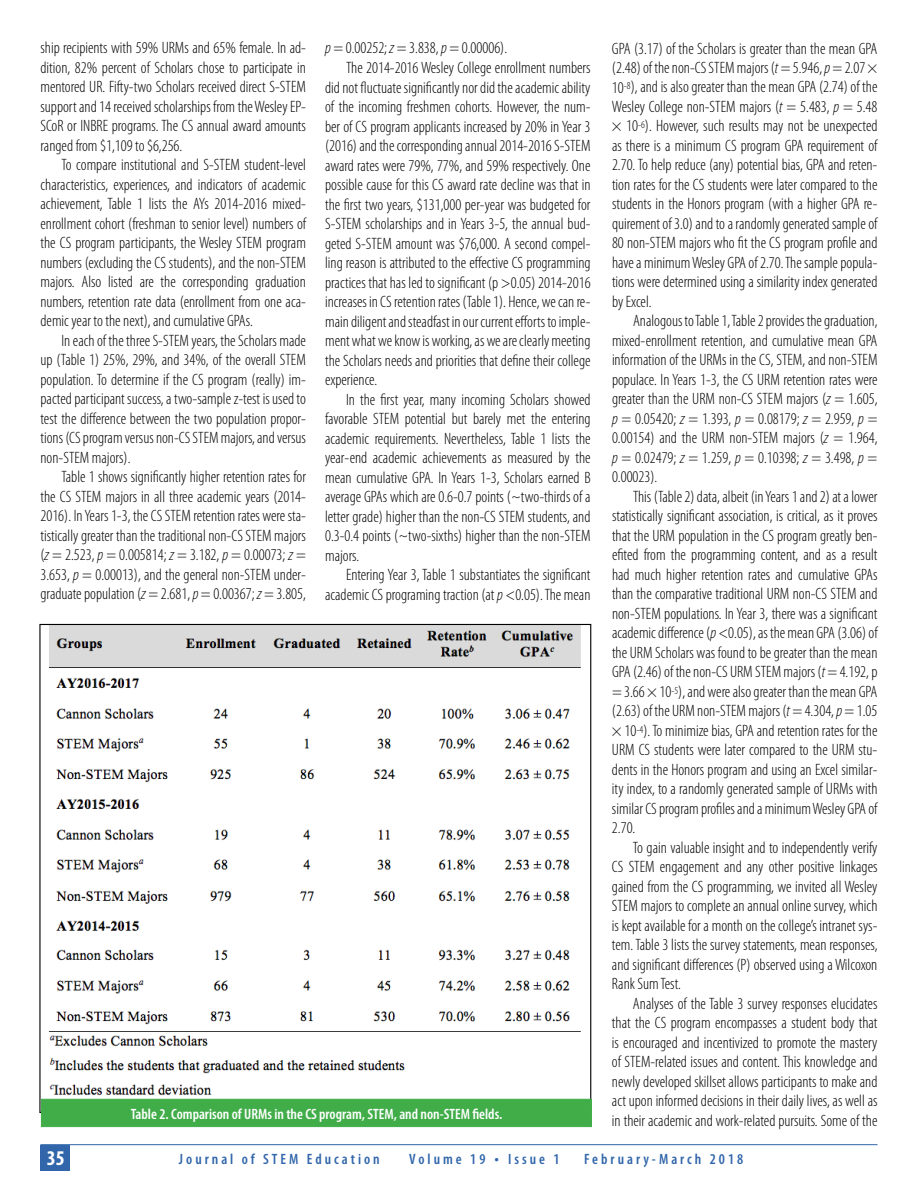
<style>
.page{position:relative;width:918px;height:1188px;background:#fff}
.page>*{position:absolute;margin:0;border:0;box-sizing:border-box;transform-origin:0 0}
.t1{font:700 condensed 21px "Myriad Pro";color:#fff}
.t2{font:300 condensed 16.5px/19.5px "Myriad Pro";color:#000;text-align:justify}
.t3{font:600 condensed 15px "Myriad Pro";color:#fff}
.t4{font:600 condensed 15px "Myriad Pro";letter-spacing:.2em;color:#3166aa}
.s1{font-style:italic}
.s2{font-size:16.5px}
</style>
<div class="page">
<hr style="left:40px;top:1144px;width:838px;height:1px;background:#3166aa">
<div style="left:40px;top:1145px;width:30px;height:26px;background:#3166aa"></div>
<img style="left:41px;top:626px;width:548px;height:473px">
<div style="left:41px;top:1099px;width:551px;height:28px;background:#41ad49;border:1px solid #41ad49"></div>
<p class="t2" style="left:40px;top:38px;width:267px">ship recipients with 59% URMs and 65% female. In ad&shy;dition, 82% percent of Scholars chose to participate in mentored UR. Fifty-two Scholars received direct S-STEM support and 14 received scholarships from the Wesley EP-SCoR or INBRE programs. The CS annual award amounts ranged from $1,109 to $6,256.</p>
<p class="t2" style="left:40px;top:155px;width:267px;text-indent:21px">To compare institutional and S-STEM student-level characteristics, experiences, and indicators of academic achievement, Table 1 lists the AYs 2014-2016 mixed&shy;enrollment cohort (freshman to senior level) numbers of the CS program participants, the Wesley STEM program numbers (excluding the CS students), and the non-STEM majors. Also listed are the corresponding graduation numbers, retention rate data (enrollment from one aca&shy;demic year to the next), and cumulative GPAs.</p>
<p class="t2" style="left:40px;top:331px;width:267px;text-indent:21px">In each of the three S-STEM years, the Scholars made up (Table 1) 25%, 29%, and 34%, of the overall STEM population. To determine if the CS program (really) im&shy;pacted participant success, a two-sample z-test is used to test the difference between the two population propor&shy;tions (CS program versus non-CS STEM majors, and versus non-STEM majors).</p>
<p class="t2" style="left:40px;top:467px;width:267px;text-indent:21px">Table 1 shows significantly higher retention rates for the CS STEM majors in all three academic years (2014- 2016). In Years 1-3, the CS STEM retention rates were sta&shy;tistically greater than the traditional non-CS STEM majors (<span class="s1">z</span> = 2.523, <span class="s1">p</span> = 0.005814; <span class="s1">z</span> = 3.182, <span class="s1">p</span> = 0.00073; <span class="s1">z</span> = 3.653, <span class="s1">p</span> = 0.00013), and the general non-STEM under&shy;graduate population (<span class="s1">z</span> = 2.681, <span class="s1">p</span> = 0.00367; <span class="s1">z</span> = 3.805,</p>
<p class="t2" style="left:325px;top:38px;width:184px"><span class="s1">p</span> = 0.00252; <span class="s1">z</span> = 3.838, <span class="s1">p</span> = 0.00006).</p>
<p class="t2" style="left:346px;top:58px;width:246px">The 2014-2016 Wesley College enrollment numbers</p>
<p class="t2" style="left:325px;top:77px;width:267px">did not fluctuate significantly nor did the academic ability</p>
<p class="t2" style="left:325px;top:97px;width:267px">of the incoming freshmen cohorts. However, the num-</p>
<p class="t2" style="left:325px;top:116px;width:267px">ber of CS program applicants increased by 20% in Year 3</p>
<p class="t2" style="left:325px;top:136px;width:267px">(2016) and the corresponding annual 2014-2016 S-STEM</p>
<p class="t2" style="left:325px;top:155px;width:267px">award rates were 79%, 77%, and 59% respectively. One</p>
<p class="t2" style="left:325px;top:175px;width:267px">possible cause for this CS award rate decline was that in</p>
<p class="t2" style="left:325px;top:194px;width:267px">the first two years, $131,000 per-year was budgeted for</p>
<p class="t2" style="left:325px;top:214px;width:267px">S-STEM scholarships and in Years 3-5, the annual bud-</p>
<p class="t2" style="left:325px;top:233px;width:267px">geted S-STEM amount was $76,000. A second compel-</p>
<p class="t2" style="left:325px;top:253px;width:267px">ling reason is attributed to the effective CS programming</p>
<p class="t2" style="left:325px;top:272px;width:267px">practices that has led to significant (p &gt;0.05) 2014-2016</p>
<p class="t2" style="left:325px;top:292px;width:267px">increases in CS retention rates (Table 1). Hence, we can re-</p>
<p class="t2" style="left:325px;top:311px;width:267px">main diligent and steadfast in our current efforts to imple-</p>
<p class="t2" style="left:325px;top:331px;width:267px">ment what we know is working, as we are clearly meeting</p>
<p class="t2" style="left:325px;top:350px;width:267px">the Scholars needs and priorities that define their college</p>
<p class="t2" style="left:325px;top:370px;width:54px">experience.</p>
<p class="t2" style="left:346px;top:389px;width:246px">In the first year, many incoming Scholars showed</p>
<p class="t2" style="left:325px;top:409px;width:267px">favorable STEM potential but barely met the entering</p>
<p class="t2" style="left:325px;top:428px;width:267px">academic requirements. Nevertheless, Table 1 lists the</p>
<p class="t2" style="left:325px;top:448px;width:267px">year-end academic achievements as measured by the</p>
<p class="t2" style="left:325px;top:467px;width:267px">mean cumulative GPA. In Years 1-3, Scholars earned B</p>
<p class="t2" style="left:325px;top:487px;width:267px">average GPAs which are 0.6-0.7 points (~two-thirds of a</p>
<p class="t2" style="left:325px;top:506px;width:267px">letter grade) higher than the non-CS STEM students, and</p>
<p class="t2" style="left:325px;top:526px;width:267px">0.3-0.4 points (~two-sixths) higher than the non-STEM</p>
<p class="t2" style="left:325px;top:545px;width:36px">majors.</p>
<p class="t2" style="left:346px;top:565px;width:246px">Entering Year 3, Table 1 substantiates the significant</p>
<p class="t2" style="left:325px;top:584px;width:267px">academic CS programing traction (at <span class="s1">p</span> &lt;0.05). The mean</p>
<p class="t3" style="left:131px;top:1105px;width:373px">Table 2. Comparison of URMs in the CS program, STEM, and non-STEM fields.</p>
<p class="t2" style="left:612px;top:38px;width:267px">GPA (3.17) of the Scholars is greater than the mean GPA (2.48) of the non-CS STEM majors (<span class="s1">t</span> = 5.946, <span class="s1">p</span> = 2.07 × 10<sup>-8</sup>), and is also greater than the mean GPA (2.74) of the Wesley College non-STEM majors (<span class="s1">t</span> = 5.483, <span class="s1">p</span> = 5.48 × 10<sup>-6</sup>). However, such results may not be unexpected as there is a minimum CS program GPA requirement of 2.70. To help reduce (any) potential bias, GPA and reten&shy;tion rates for the CS students were later compared to the students in the Honors program (with a higher GPA re&shy;quirement of 3.0) and to a randomly generated sample of 80 non-STEM majors who fit the CS program profile and have a minimum Wesley GPA of 2.70. The sample popula&shy;tions were determined using a similarity index generated by Excel.</p>
<p class="t2" style="left:612px;top:311px;width:267px;text-indent:21px">Analogous to Table 1, Table 2 provides the graduation, mixed-enrollment retention, and cumulative mean GPA information of the URMs in the CS, STEM, and non-STEM populace. In Years 1-3, the CS URM retention rates were greater than the URM non-CS STEM majors (<span class="s1">z</span> = 1.605, <span class="s1">p</span> = 0.05420; <span class="s1">z</span> = 1.393, <span class="s1">p</span> = 0.08179; <span class="s1">z</span> = 2.959, <span class="s1">p</span> = 0.00154) and the URM non-STEM majors (<span class="s1">z</span> = 1.964, <span class="s1">p</span> = 0.02479; <span class="s1">z</span> = 1.259, <span class="s1">p</span> = 0.10398; <span class="s1">z</span> = 3.498, <span class="s1">p</span> = 0.00023).</p>
<p class="t2" style="left:612px;top:487px;width:267px;text-indent:21px">This (Table 2) data, albeit (in Years 1 and 2) at a lower statistically significant association, is critical, as it proves that the URM population in the CS program greatly ben&shy;efited from the programming content, and as a result had much higher retention rates and cumulative GPAs than the comparative traditional URM non-CS STEM and non-STEM populations. In Year 3, there was a significant academic difference (<span class="s1">p</span> &lt;0.05), as the mean GPA (3.06) of the URM Scholars was found to be greater than the mean GPA (2.46) of the non-CS URM STEM majors (<span class="s1">t</span> = 4.192, p = 3.66 × 10<sup>-5</sup>), and were also greater than the mean GPA (2.63) of the URM non-STEM majors (<span class="s1">t</span> = 4.304, <span class="s1">p</span> = 1.05 × 10<sup>-4</sup>). To minimize bias, GPA and retention rates for the URM CS students were later compared to the URM stu&shy;dents in the Honors program and using an Excel similar&shy;ity index, to a randomly generated sample of URMs with similar CS program profiles and a minimum Wesley GPA of 2.70.</p>
<p class="t2" style="left:612px;top:838px;width:267px;text-indent:21px">To gain valuable insight and to independently verify CS STEM engagement and any other positive linkages gained from the CS programming, we invited all Wesley STEM majors to complete an annual online survey, which is kept available for a month on the college’s intranet sys&shy;tem. Table 3 lists the survey statements, mean responses, and significant differences (P) observed using a Wilcoxon Rank Sum Test.</p>
<p class="t2" style="left:612px;top:994px;width:267px;text-indent:21px">Analyses of the Table 3 survey responses elucidates that the CS program encompasses a student body that is encouraged and incentivized to promote the mastery of STEM-related issues and content. This knowledge and newly developed skillset allows participants to make and act upon informed decisions in their daily lives, as well as in their academic and work-related pursuits. Some of the</p>
<p class="t1" style="left:47px;top:1145px;width:19px">35</p>
<p class="t4" style="left:179px;top:1150px;width:202px">Journal of STEM Education</p>
<p class="t4" style="left:409px;top:1150px;width:152px">Volume 19 <span class="s2">•</span> Issue 1</p>
<p class="t4" style="left:584px;top:1150px;width:161px">February-March 2018</p>
</div>
